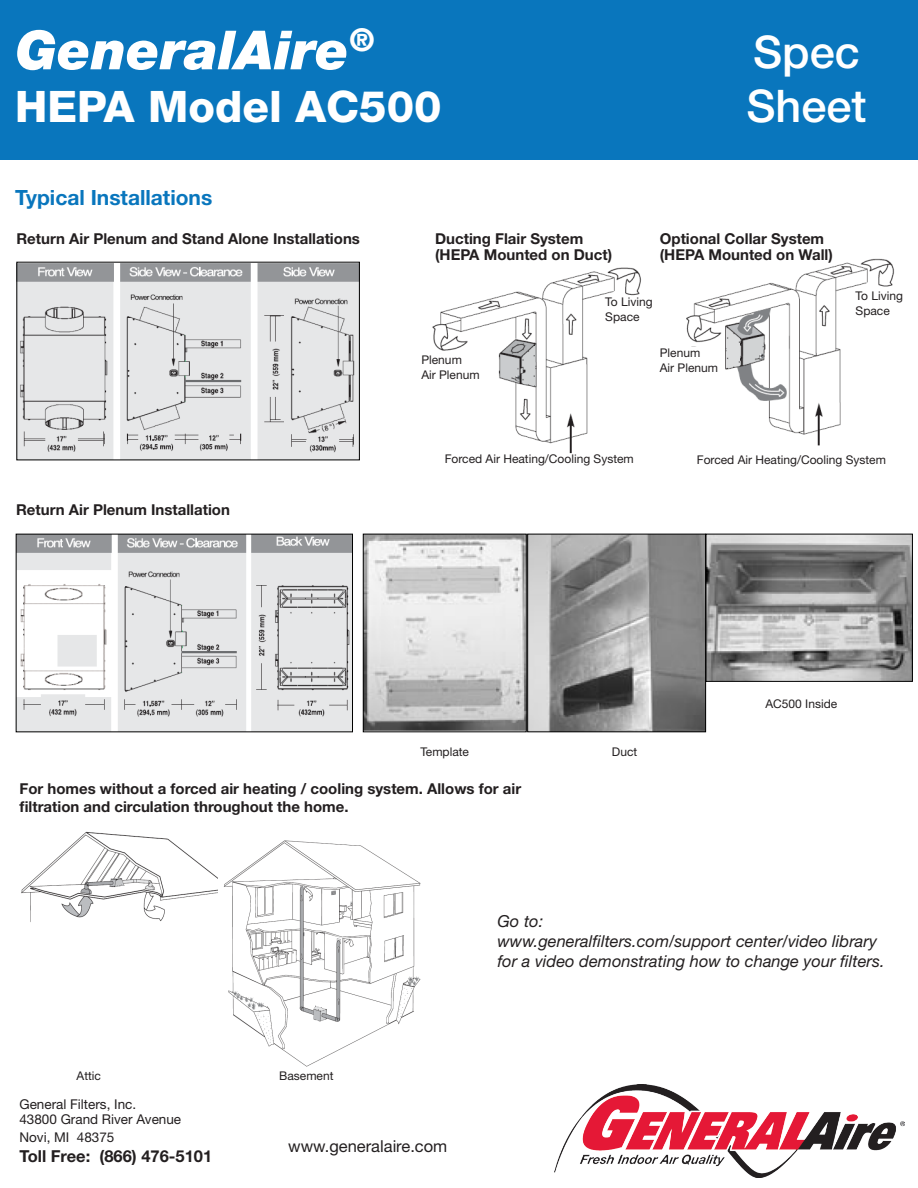
<style>
.page{position:relative;width:918px;height:1188px;background:#fff}
.page>*{position:absolute;margin:0;border:0;box-sizing:border-box;transform-origin:0 0}
.t1{font:italic 900 54px "Helvetica Neue LT Std";color:#fff}
.t2{font:500 45px/54px "Helvetica Neue LT Std";color:#fff}
.t3{font:800 43.5px "Helvetica Neue LT Std";color:#fff}
.t4{font:700 21px "Helvetica Neue LT Std";color:#0976bd}
.t5{font:italic 16.5px/19.8px "Helvetica Neue LT Std";color:#231f20}
.t6{font:700 16.5px "Helvetica Neue LT Std";color:#231f20}
.t7{font:16.5px "Helvetica Neue LT Std";color:#231f20}
.t8{font:700 15px/18px "Helvetica Neue LT Std";color:#231f20}
.t9{font:13.5px "Helvetica Neue LT Std";color:#231f20}
.t10{font:12px/15px "Helvetica Neue LT Std";color:#231f20}
</style>
<div class="page">
<div style="left:0;top:0;width:918px;height:160px;background:#0976bd"></div>
<img style="left:555px;top:1084px;width:350px;height:93px">
<img style="left:432px;top:267px;width:209px;height:187px">
<div style="left:417px;top:352px;width:50px;height:21px;background:#fff"></div>
<div style="left:595px;top:299px;width:43px;height:29px;background:#fff"></div>
<div style="left:617px;top:352px;width:60px;height:31px;background:#fff"></div>
<img style="left:686px;top:258px;width:208px;height:188px">
<div style="left:849px;top:289px;width:43px;height:29px;background:#fff"></div>
<div style="left:672px;top:347px;width:50px;height:20px;background:#fff"></div>
<img style="left:18px;top:536px;width:333px;height:194px">
<div style="left:16px;top:534px;width:337px;height:198px;border:1px solid #000"></div>
<img style="left:18px;top:264px;width:340px;height:194px">
<img style="left:21px;top:832px;width:197px;height:90px">
<img style="left:223px;top:840px;width:198px;height:227px">
<div style="left:243px;top:1055px;width:37px;height:26px;background:#fff"></div>
<img style="left:365px;top:536px;width:160px;height:194px">
<div style="left:363px;top:534px;width:164px;height:198px;border:1px solid #000"></div>
<img style="left:529px;top:536px;width:175px;height:194px">
<div style="left:527px;top:534px;width:179px;height:198px;border:1px solid #000"></div>
<img style="left:708px;top:536px;width:203px;height:144px">
<div style="left:706px;top:534px;width:207px;height:148px;border:1px solid #000"></div>
<p class="t1" style="left:15px;top:17px;width:361px">GeneralAire<sup>®</sup></p>
<p class="t3" style="left:15px;top:80px;width:428px">HEPA Model AC500</p>
<p class="t2" style="left:746px;top:24px;width:122px">Spec<br>Sheet</p>
<p class="t4" style="left:15px;top:185px;width:199px">Typical Installations</p>
<p class="t8" style="left:16px;top:229px;width:345px">Return Air Plenum and Stand Alone Installations</p>
<p class="t8" style="left:435px;top:229px;width:150px">Ducting Flair System</p>
<p class="t8" style="left:435px;top:246px;width:178px">(HEPA Mounted on Duct)</p>
<p class="t8" style="left:660px;top:229px;width:166px">Optional Collar System</p>
<p class="t8" style="left:660px;top:246px;width:175px">(HEPA Mounted on Wall)</p>
<p class="t10" style="left:605px;top:294px;width:49px">To Living<br>Space</p>
<p class="t10" style="left:856px;top:288px;width:49px">To Living<br>Space</p>
<p class="t8" style="left:16px;top:500px;width:215px">Return Air Plenum Installation</p>
<p class="t10" style="left:421px;top:352px;width:42px">Plenum</p>
<p class="t10" style="left:421px;top:367px;width:60px">Air Plenum</p>
<p class="t10" style="left:660px;top:345px;width:42px">Plenum</p>
<p class="t10" style="left:660px;top:360px;width:60px">Air Plenum</p>
<p class="t10" style="left:445px;top:452px;width:191px">Forced Air Heating/Cooling System</p>
<p class="t10" style="left:697px;top:452px;width:191px">Forced Air Heating/Cooling System</p>
<p class="t10" style="left:420px;top:744px;width:50px">Template</p>
<p class="t10" style="left:612px;top:744px;width:27px">Duct</p>
<p class="t8" style="left:19px;top:779px;width:503px">For homes without a forced air heating / cooling system. Allows for air filtration and circulation throughout the home.</p>
<p class="t10" style="left:766px;top:696px;width:73px">AC500 Inside</p>
<p class="t10" style="left:77px;top:1068px;width:26px">Attic</p>
<p class="t9" style="left:19px;top:1096px;width:118px">General Filters, Inc.</p>
<p class="t9" style="left:19px;top:1111px;width:163px">43800 Grand River Avenue</p>
<p class="t9" style="left:19px;top:1129px;width:97px">Novi, MI 48375</p>
<p class="t6" style="left:19px;top:1146px;width:194px">Toll Free: (866) 476-5101</p>
<p class="t10" style="left:279px;top:1068px;width:56px">Basement</p>
<p class="t7" style="left:288px;top:1136px;width:161px">www.generalaire.com</p>
<p class="t5" style="left:497px;top:911px;width:389px">Go to:<br>www.generalfilters.com/support center/video library for a video demonstrating how to change your filters.</p>
</div>
